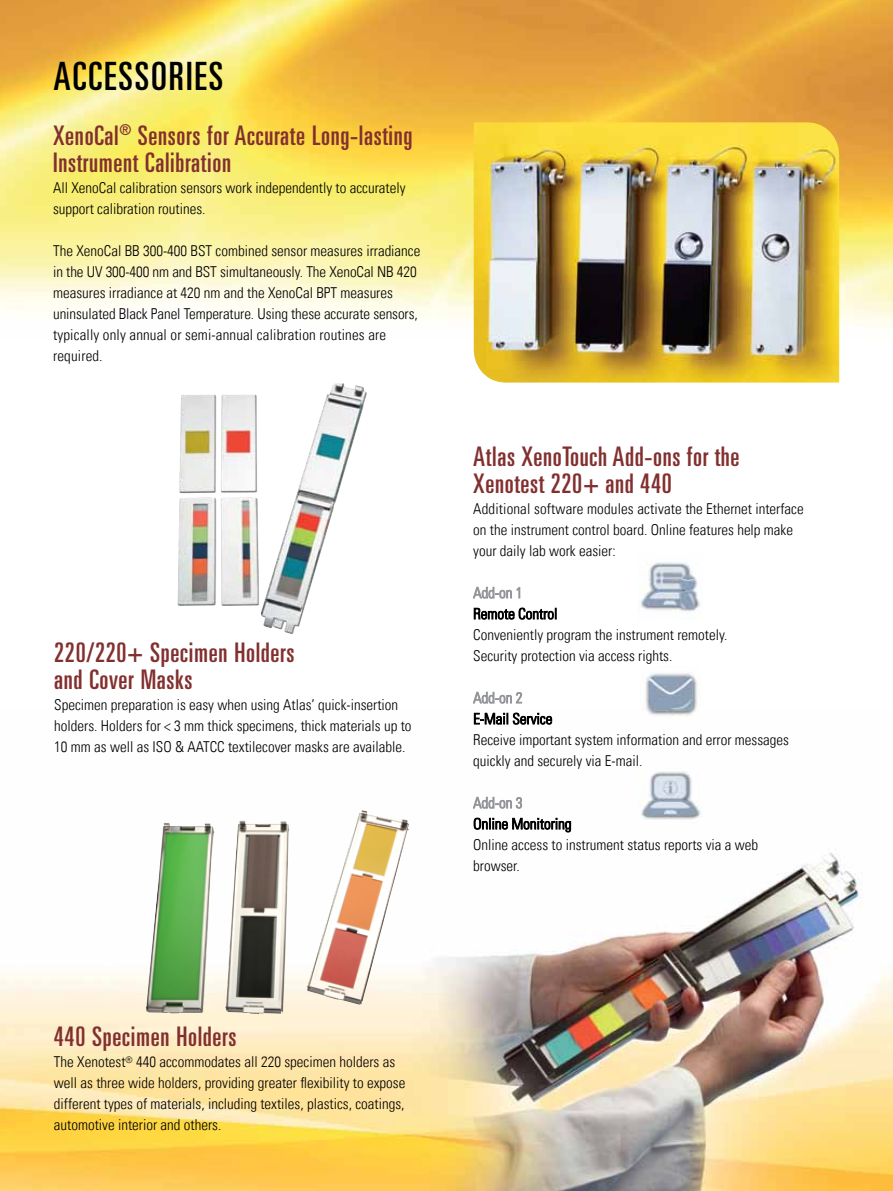
<style>
.page{position:relative;width:893px;height:1191px;background:#fff}
.page>*{position:absolute;margin:0;border:0;box-sizing:border-box;transform-origin:0 0}
.t1{font:ultra-condensed 39px "Univers";letter-spacing:.05em;color:#000}
.t2{font:ultra-condensed 27px/27px "Univers";letter-spacing:.025em;color:#82302f}
.t3{font:300 condensed 15px/21px "Univers LT";color:#000}
</style>
<div class="page">
<img style="left:0;top:0;width:893px;height:340px">
<img style="left:0;top:713px;width:893px;height:478px">
<img style="left:275px;top:384px;width:60px;height:180px">
<img style="left:640px;top:562px;width:63px;height:58px">
<img style="left:640px;top:673px;width:61px;height:48px">
<img style="left:639px;top:765px;width:64px;height:61px">
<svg style="left:473px;top:586px;width:47px;height:12px"></svg>
<svg style="left:474px;top:607px;width:82px;height:12px"></svg>
<svg style="left:473px;top:691px;width:49px;height:12px"></svg>
<svg style="left:474px;top:712px;width:78px;height:13px"></svg>
<svg style="left:473px;top:796px;width:49px;height:12px"></svg>
<svg style="left:474px;top:817px;width:97px;height:15px"></svg>
<img style="left:225px;top:810px;width:184px;height:204px">
<img style="left:474px;top:122px;width:365px;height:260px">
<h1 class="t1" style="left:54px;top:54px;width:171px">Accessories</h1>
<h2 class="t2" style="left:53px;top:121px;width:361px">XenoCal<sup>®</sup> Sensors for Accurate Long-lasting<br>Instrument Calibration</h2>
<p class="t3" style="left:53px;top:177px;width:354px">All XenoCal calibration sensors work independently to accurately support calibration routines.</p>
<p class="t3" style="left:53px;top:240px;width:369px">The XenoCal BB 300-400 BST combined sensor measures irradiance in the UV 300-400 nm and BST simultaneously. The XenoCal NB 420 measures irradiance at 420 nm and the XenoCal BPT measures uninsulated Black Panel Temperature. Using these accurate sensors, typically only annual or semi-annual calibration routines are required.</p>
<h2 class="t2" style="left:54px;top:638px;width:242px">220/220+ Specimen Holders and Cover Masks</h2>
<p class="t3" style="left:54px;top:694px;width:359px">Specimen preparation is easy when using Atlas’ quick-insertion holders. Holders for &lt; 3 mm thick specimens, thick materials up to<br>10 mm as well as ISO &amp; AATCC textilecover masks are available.</p>
<h2 class="t2" style="left:473px;top:443px;width:268px">Atlas XenoTouch Add-ons for the<br>Xenotest 220+ and 440</h2>
<p class="t3" style="left:473px;top:498px;width:332px">Additional software modules activate the Ethernet interface on the instrument control board. Online features help make your daily lab work easier:</p>
<p class="t3" style="left:473px;top:603px;width:256px">Remote Control<br>Conveniently program the instrument remotely.<br>Security protection via access rights.</p>
<p class="t3" style="left:473px;top:708px;width:317px">E-Mail Service<br>Receive important system information and error messages quickly and securely via E-mail.</p>
<p class="t3" style="left:473px;top:813px;width:286px">Online Monitoring<br>Online access to instrument status reports via a web browser.</p>
<h2 class="t2" style="left:54px;top:1022px;width:184px">440 Specimen Holders</h2>
<p class="t3" style="left:54px;top:1051px;width:353px">The Xenotest<sup>®</sup> 440 accommodates all 220 specimen holders as well as three wide holders, providing greater flexibility to expose different types of materials, including textiles, plastics, coatings, automotive interior and others.</p>
</div>
